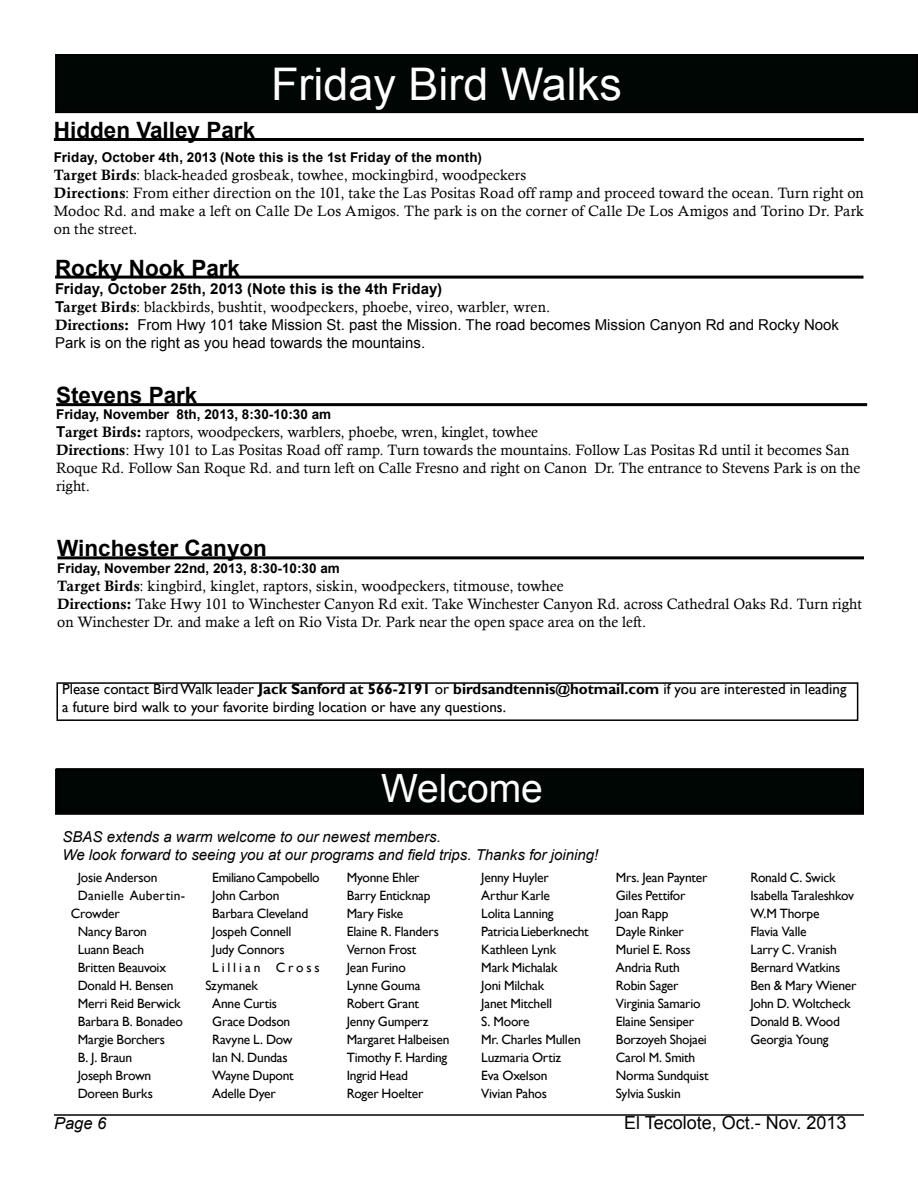
<style>
.page{position:relative;width:918px;height:1188px;background:#fff}
.page>*{position:absolute;margin:0;border:0;box-sizing:border-box;transform-origin:0 0}
.t1{font:45px "Arial";color:#fff}
.t2{font:39px "Arial";color:#fff}
.t3{font:700 22.5px "Arial";color:#000}
.t4{font:18px "Arial";color:#000}
.t5{font:italic 16.5px "Arial";color:#000}
.t6{font:15px/18px "Calisto";color:#000}
.t7{font:15px/18px "Gill Sans";color:#000}
.t8{font:15px/18px "Arial";color:#000}
.t9{font:italic 15px/18px "Arial";color:#000}
.t10{font:700 15px "Arial";letter-spacing:.01em;color:#000}
.t11{font:13.5px/18px "Gill Sans";letter-spacing:-.015em;color:#000}
.t12{font:700 13.5px "Arial";color:#000}
.t13{font:13.5px "Gill Sans";letter-spacing:.02em;color:#000}
.t14{font:13.5px "Gill Sans";letter-spacing:.21em;color:#000}
.s1{font-family:"Calis MT Bol"}
.s2{font-family:"Arial";font-weight:700}
.s3{font-weight:700}
</style>
<div class="page">
<div style="left:56px;top:55px;width:861px;height:57px;background:#000603"></div>
<div style="left:55px;top:54px;width:863px;height:59px;border:2px solid #000"></div>
<div style="left:56px;top:769px;width:807px;height:45px;background:#000603"></div>
<div style="left:55px;top:769px;width:809px;height:46px;border:2px solid #000"></div>
<hr style="left:54px;top:1114px;width:810px;height:2px;background:#000">
<div style="left:56px;top:682px;width:802px;height:39px;border:2px solid #000"></div>
<div style="left:56px;top:768px;width:808px;height:45px;border:3px solid #000"></div>
<hr style="left:54px;top:138px;width:810px;height:3px;background:#000">
<hr style="left:55px;top:276px;width:809px;height:3px;background:#000">
<hr style="left:56px;top:403px;width:811px;height:3px;background:#000">
<hr style="left:57px;top:556px;width:807px;height:3px;background:#000">
<h1 class="t1" style="left:271px;top:55px;width:352px">Friday Bird Walks</h1>
<h3 class="t3" style="left:54px;top:115px;width:203px">Hidden Valley Park</h3>
<p class="t12" style="left:54px;top:148px;width:430px">Friday, October 4th, 2013 (Note this is the 1st Friday of the month)</p>
<p class="t6" style="left:54px;top:166px;width:812px"><span class="s1">Target Birds</span>: black-headed grosbeak, towhee, mockingbird, woodpeckers<br><span class="s1">Directions</span>: From either direction on the 101, take the Las Positas Road off ramp and proceed toward the ocean. Turn right on Modoc Rd. and make a left on Calle De Los Amigos. The park is on the corner of Calle De Los Amigos and Torino Dr. Park on the street.</p>
<h3 class="t3" style="left:55px;top:253px;width:187px">Rocky Nook Park</h3>
<p class="t10" style="left:55px;top:278px;width:389px">Friday, October 25th, 2013 (Note this is the 4th Friday)</p>
<p class="t6" style="left:55px;top:297px;width:497px"><span class="s2">T</span><span class="s1">arget Birds</span>: blackbirds, bushtit, woodpeckers, phoebe, vireo, warbler, wren.</p>
<p class="t8" style="left:55px;top:315px;width:786px"><span class="s1">Directions:</span> From Hwy 101 take Mission St. past the Mission. The road becomes Mission Canyon Rd and Rocky Nook<br>Park is on the right as you head towards the mountains.</p>
<h3 class="t3" style="left:56px;top:380px;width:143px">Stevens Park</h3>
<p class="t12" style="left:56px;top:406px;width:277px">Friday, November 8th, 2013, 8:30-10:30 am</p>
<p class="t6" style="left:56px;top:423px;width:806px"><span class="s2">T</span><span class="s1">arget Birds:</span> raptors, woodpeckers, warblers, phoebe, wren, kinglet, towhee<br><span class="s1">Directions</span>: Hwy 101 to Las Positas Road off ramp. Turn towards the mountains. Follow Las Positas Rd until it becomes San Roque Rd. Follow San Roque Rd. and turn left on Calle Fresno and right on Canon Dr. The entrance to Stevens Park is on the right.</p>
<h3 class="t3" style="left:57px;top:534px;width:211px">Winchester Canyon</h3>
<p class="t12" style="left:57px;top:559px;width:284px">Friday, November 22nd, 2013, 8:30-10:30 am</p>
<p class="t6" style="left:57px;top:576px;width:806px"><span class="s1">Target Birds</span>: kingbird, kinglet, raptors, siskin, woodpeckers, titmouse, towhee<br><span class="s1">Directions:</span> Take Hwy 101 to Winchester Canyon Rd exit. Take Winchester Canyon Rd. across Cathedral Oaks Rd. Turn right on Winchester Dr. and make a left on Rio Vista Dr. Park near the open space area on the left.</p>
<p class="t7" style="left:62px;top:680px;width:786px">Please contact Bird Walk leader <span class="s3">Jack Sanford at 566-2191</span> or <span class="s3">birdsandtennis@hotmail.com</span> if you are interested in leading a future bird walk to your favorite birding location or have any questions.</p>
<h2 class="t2" style="left:381px;top:763px;width:163px">Welcome</h2>
<p class="t9" style="left:63px;top:828px;width:537px">SBAS extends a warm welcome to our newest members.<br>We look forward to seeing you at our programs and field trips. Thanks for joining!</p>
<p class="t11" style="left:78px;top:869px;width:81px">Josie Anderson</p>
<p class="t13" style="left:78px;top:888px;width:109px">Danielle Aubertin-</p>
<p class="t11" style="left:71px;top:905px;width:50px">Crowder</p>
<p class="t11" style="left:78px;top:923px;width:71px">Nancy Baron</p>
<p class="t11" style="left:78px;top:941px;width:68px">Luann Beach</p>
<p class="t11" style="left:78px;top:959px;width:90px">Britten Beauvoix</p>
<p class="t11" style="left:78px;top:977px;width:97px">Donald H. Bensen</p>
<p class="t11" style="left:78px;top:995px;width:104px">Merri Reid Berwick</p>
<p class="t11" style="left:78px;top:1013px;width:107px">Barbara B. Bonadeo</p>
<p class="t11" style="left:78px;top:1031px;width:89px">Margie Borchers</p>
<p class="t11" style="left:78px;top:1049px;width:56px">B. J. Braun</p>
<p class="t11" style="left:78px;top:1067px;width:75px">Joseph Brown</p>
<p class="t11" style="left:78px;top:1085px;width:77px">Doreen Burks</p>
<p class="t11" style="left:347px;top:869px;width:104px">Myonne Ehler<br>Barry Enticknap<br>Mary Fiske<br>Elaine R. Flanders<br>Vernon Frost<br>Jean Furino<br>Lynne Gouma<br>Robert Grant<br>Jenny Gumperz<br>Margaret Halbeisen<br>Timothy F. Harding<br>Ingrid Head<br>Roger Hoelter</p>
<p class="t11" style="left:481px;top:869px;width:109px">Jenny Huyler<br>Arthur Karle<br>Lolita Lanning<br>Patricia Lieberknecht<br>Kathleen Lynk<br>Mark Michalak<br>Joni Milchak<br>Janet Mitchell<br>S. Moore<br>Mr. Charles Mullen<br>Luzmaria Ortiz<br>Eva Oxelson<br>Vivian Pahos</p>
<p class="t11" style="left:616px;top:868px;width:94px">Mrs. Jean Paynter<br>Giles Pettifor<br>Joan Rapp<br>Dayle Rinker<br>Muriel E. Ross<br>Andria Ruth<br>Robin Sager<br>Virginia Samario<br>Elaine Sensiper<br>Borzoyeh Shojaei<br>Carol M. Smith<br>Norma Sundquist<br>Sylvia Suskin</p>
<p class="t11" style="left:750px;top:868px;width:108px">Ronald C. Swick<br>Isabella Taraleshkov<br>W.M Thorpe<br>Flavia Valle<br>Larry C. Vranish<br>Bernard Watkins<br>Ben &amp; Mary Wiener<br>John D. Woltcheck<br>Donald B. Wood<br>Georgia Young</p>
<p class="t11" style="left:212px;top:869px;width:109px">Emiliano Campobello</p>
<p class="t11" style="left:212px;top:887px;width:69px">John Carbon</p>
<p class="t11" style="left:212px;top:905px;width:98px">Barbara Cleveland</p>
<p class="t11" style="left:212px;top:923px;width:81px">Jospeh Connell</p>
<p class="t11" style="left:212px;top:941px;width:74px">Judy Connors</p>
<p class="t14" style="left:212px;top:960px;width:109px">Lillian Cross</p>
<p class="t11" style="left:205px;top:977px;width:54px">Szymanek</p>
<p class="t11" style="left:212px;top:995px;width:66px">Anne Curtis</p>
<p class="t11" style="left:212px;top:1013px;width:80px">Grace Dodson</p>
<p class="t11" style="left:212px;top:1031px;width:82px">Ravyne L. Dow</p>
<p class="t11" style="left:212px;top:1049px;width:77px">Ian N. Dundas</p>
<p class="t11" style="left:212px;top:1067px;width:83px">Wayne Dupont</p>
<p class="t11" style="left:212px;top:1085px;width:65px">Adelle Dyer</p>
<p class="t5" style="left:54px;top:1113px;width:54px">Page 6</p>
<h3 class="t4" style="left:624px;top:1111px;width:224px">El Tecolote, Oct.- Nov. 2013</h3>
</div>
